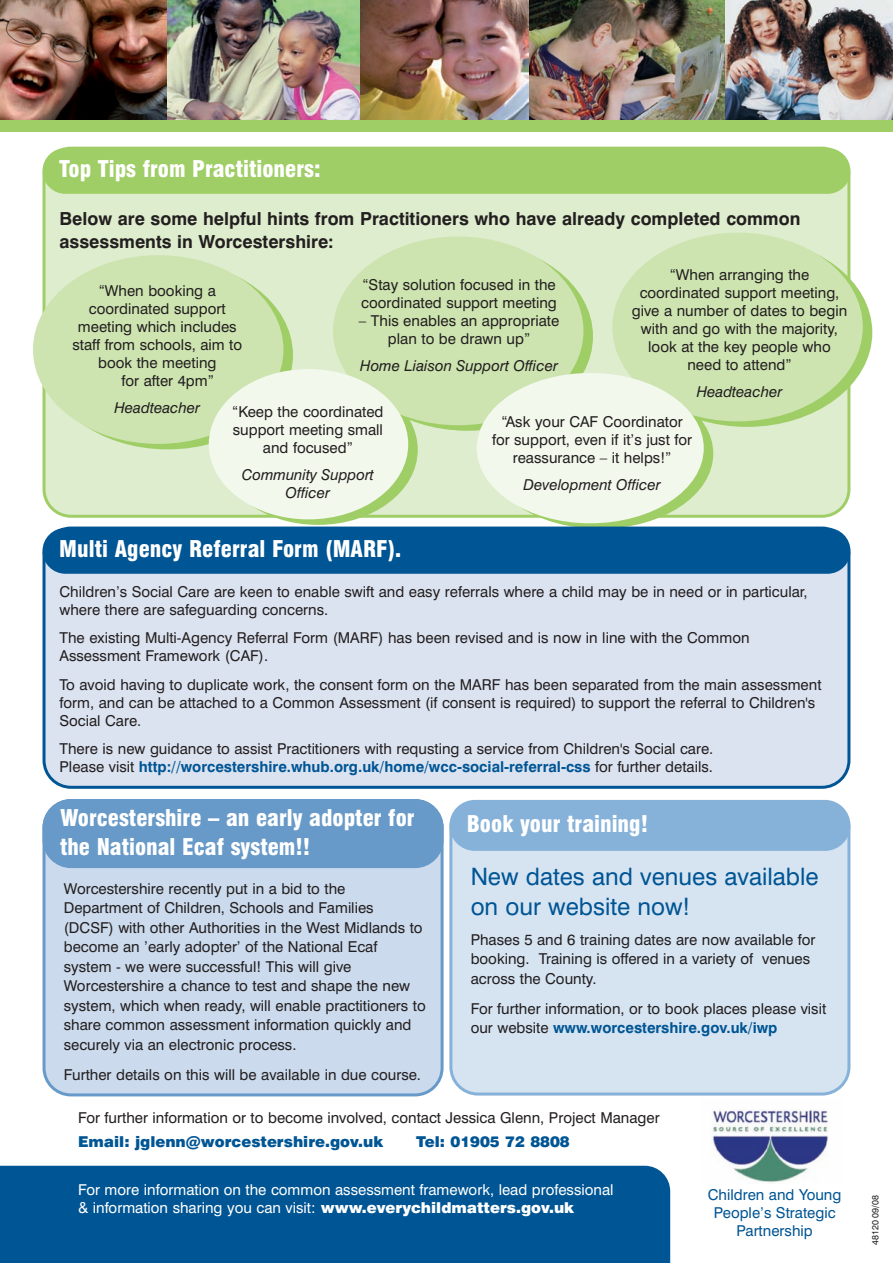
<style>
.page{position:relative;width:893px;height:1263px;background:#fff}
.page>*{position:absolute;margin:0;border:0;box-sizing:border-box;transform-origin:0 0}
.t1{font:24px/30px "Swiss 721 BT";color:#005594}
.t2{font:900 condensed 22.5px/28.5px "Swiss 721 BT";color:#fff}
.t3{font:700 18px/22.5px "Swiss 721 BT";color:#231f20}
.t4{font:15px/18px "Swiss 721 BT";color:#231f20}
.t5{font:15px/18px "Swiss 721 BT";color:#fff}
.t6{font:italic 15px/18px "Swiss 721 BT";color:#231f20;text-align:center}
.t7{font:900 15px "Swiss 721 BT";color:#005594}
.t8{font:15px/18px "Swiss 721 BT";color:#005594;text-align:center}
.t9{font:9px "Swiss 721 BT";color:#231f20}
.s1{font-weight:700;color:#005594}
.s2{font-weight:900}
</style>
<div class="page">
<div style="left:43px;top:147px;width:807px;height:371px;background:#deedcd"></div>
<div style="left:43px;top:261px;width:250px;height:188px;background:#9fce66;border-radius:50%"></div>
<svg style="left:343px;top:242px;width:250px;height:189px"></svg>
<div style="left:622px;top:238px;width:250px;height:189px;background:#9fce66;border-radius:50%"></div>
<div style="left:218px;top:375px;width:200px;height:150px;background:#9fce66;border-radius:50%"></div>
<div style="left:486px;top:378px;width:227px;height:151px;background:#9fce66;border-radius:50%"></div>
<div style="left:0;top:1166px;width:670px;height:97px;background:#005594"></div>
<img style="left:712px;top:1109px;width:116px;height:74px">
<img style="left:166px;top:0;width:559px;height:120px">
<img style="left:0;top:0;width:166px;height:120px">
<img style="left:725px;top:0;width:168px;height:120px">
<div style="left:0;top:120px;width:893px;height:12px;background:#9fce66"></div>
<div style="left:43px;top:148px;width:807px;height:46px;background:#9fce66"></div>
<div style="left:43px;top:526px;width:807px;height:263px;background:#dce3f0"></div>
<div style="left:43px;top:528px;width:807px;height:46px;background:#005594"></div>
<div style="left:43px;top:868px;width:401px;height:228px;background:#cbdaec"></div>
<div style="left:449px;top:868px;width:401px;height:227px;background:#d6e4f2"></div>
<svg style="left:43px;top:799px;width:807px;height:69px;background:#84aed4"></svg>
<div style="left:33px;top:255px;width:250px;height:189px;background:#cde4b0;border-radius:50%"></div>
<div style="left:333px;top:236px;width:250px;height:189px;background:#cde4b0;border-radius:50%"></div>
<div style="left:612px;top:233px;width:251px;height:188px;background:#cde4b0;border-radius:50%"></div>
<div style="left:209px;top:369px;width:199px;height:150px;background:#f3f8ed;border-radius:50%"></div>
<div style="left:477px;top:373px;width:227px;height:150px;background:#f3f8ed;border-radius:50%"></div>
<h2 class="t2" style="left:59px;top:156px;width:263px">Top Tips from Practitioners:</h2>
<p class="t3" style="left:60px;top:209px;width:742px">Below are some helpful hints from Practitioners who have already completed common assessments in Worcestershire:</p>
<p class="t4" style="left:632px;top:267px;width:217px;text-align:center">“When arranging the coordinated support meeting, give a number of dates to begin with and go with the majority, look at the key people who need to attend”</p>
<p class="t6" style="left:697px;top:384px;width:87px">Headteacher</p>
<p class="t4" style="left:492px;top:414px;width:202px;text-align:center">“Ask your CAF Coordinator for support, even if it’s just for reassurance – it helps!”</p>
<p class="t6" style="left:523px;top:477px;width:139px">Development Officer</p>
<p class="t4" style="left:361px;top:277px;width:197px">“Stay solution focused in the coordinated support meeting</p>
<p class="t4" style="left:359px;top:313px;width:202px;text-align:center">– This enables an appropriate plan to be drawn up”</p>
<p class="t6" style="left:360px;top:358px;width:199px">Home Liaison Support Officer</p>
<p class="t4" style="left:99px;top:283px;width:119px">“When booking a</p>
<p class="t4" style="left:89px;top:301px;width:138px">coordinated support</p>
<p class="t4" style="left:78px;top:319px;width:160px">meeting which includes</p>
<p class="t4" style="left:72px;top:337px;width:171px">staff from schools, aim to</p>
<p class="t4" style="left:98px;top:355px;width:120px">book the meeting</p>
<p class="t4" style="left:122px;top:373px;width:94px">for after 4pm”</p>
<p class="t6" style="left:114px;top:400px;width:87px">Headteacher</p>
<p class="t4" style="left:232px;top:404px;width:153px;text-align:center">“Keep the coordinated support meeting small and focused”</p>
<p class="t6" style="left:242px;top:467px;width:133px">Community Support<br>Officer</p>
<h2 class="t2" style="left:59px;top:536px;width:344px">Multi Agency Referral Form (MARF).</h2>
<p class="t4" style="left:60px;top:584px;width:750px">Children’s Social Care are keen to enable swift and easy referrals where a child may be in need or in particular, where there are safeguarding concerns.</p>
<p class="t4" style="left:60px;top:630px;width:692px">The existing Multi-Agency Referral Form (MARF) has been revised and is now in line with the Common<br>Assessment Framework (CAF).</p>
<p class="t4" style="left:60px;top:677px;width:764px">To avoid having to duplicate work, the consent form on the MARF has been separated from the main assessment form, and can be attached to a Common Assessment (if consent is required) to support the referral to Children's<br>Social Care.</p>
<p class="t4" style="left:60px;top:741px;width:655px">There is new guidance to assist Practitioners with requsting a service from Children's Social care.<br>Please visit <span class="s1">http://worcestershire.whub.org.uk/home/wcc-social-referral-css</span> for further details.</p>
<h2 class="t2" style="left:60px;top:805px;width:356px">Worcestershire – an early adopter for the National Ecaf system!!</h2>
<p class="t4" style="left:64px;top:880px;width:364px;line-height:19.5px">Worcestershire recently put in a bid to the Department of Children, Schools and Families (DCSF) with other Authorities in the West Midlands to become an ’early adopter’ of the National Ecaf system - we were successful! This will give Worcestershire a chance to test and shape the new system, which when ready, will enable practitioners to share common assessment information quickly and securely via an electronic process.</p>
<p class="t4" style="left:64px;top:1067px;width:359px">Further details on this will be available in due course.</p>
<h2 class="t2" style="left:467px;top:811px;width:183px">Book your training!</h2>
<h1 class="t1" style="left:471px;top:863px;width:350px">New dates and venues available on our website now!</h1>
<p class="t4" style="left:471px;top:931px;width:346px;line-height:19.5px">Phases 5 and 6 training dates are now available for booking. Training is offered in a variety of venues across the County.</p>
<p class="t4" style="left:471px;top:1000px;width:357px;line-height:19.5px">For further information, or to book places please visit our website <span class="s1">www.worcestershire.gov.uk/iwp</span></p>
<p class="t4" style="left:78px;top:1110px;width:583px">For further information or to become involved, contact Jessica Glenn, Project Manager</p>
<p class="t7" style="left:78px;top:1137px;width:307px">Email: jglenn@worcestershire.gov.uk</p>
<p class="t7" style="left:416px;top:1137px;width:155px">Tel: 01905 72 8808</p>
<p class="t5" style="left:78px;top:1182px;width:537px">For more information on the common assessment framework, lead professional &amp; information sharing you can visit: <span class="s2">www.everychildmatters.gov.uk</span></p>
<p class="t9" style="left:872px;top:1245px;width:51px;rotate:-90deg">48120 09/08</p>
<p class="t8" style="left:708px;top:1187px;width:135px">Children and Young<br>People’s Strategic<br>Partnership</p>
</div>
